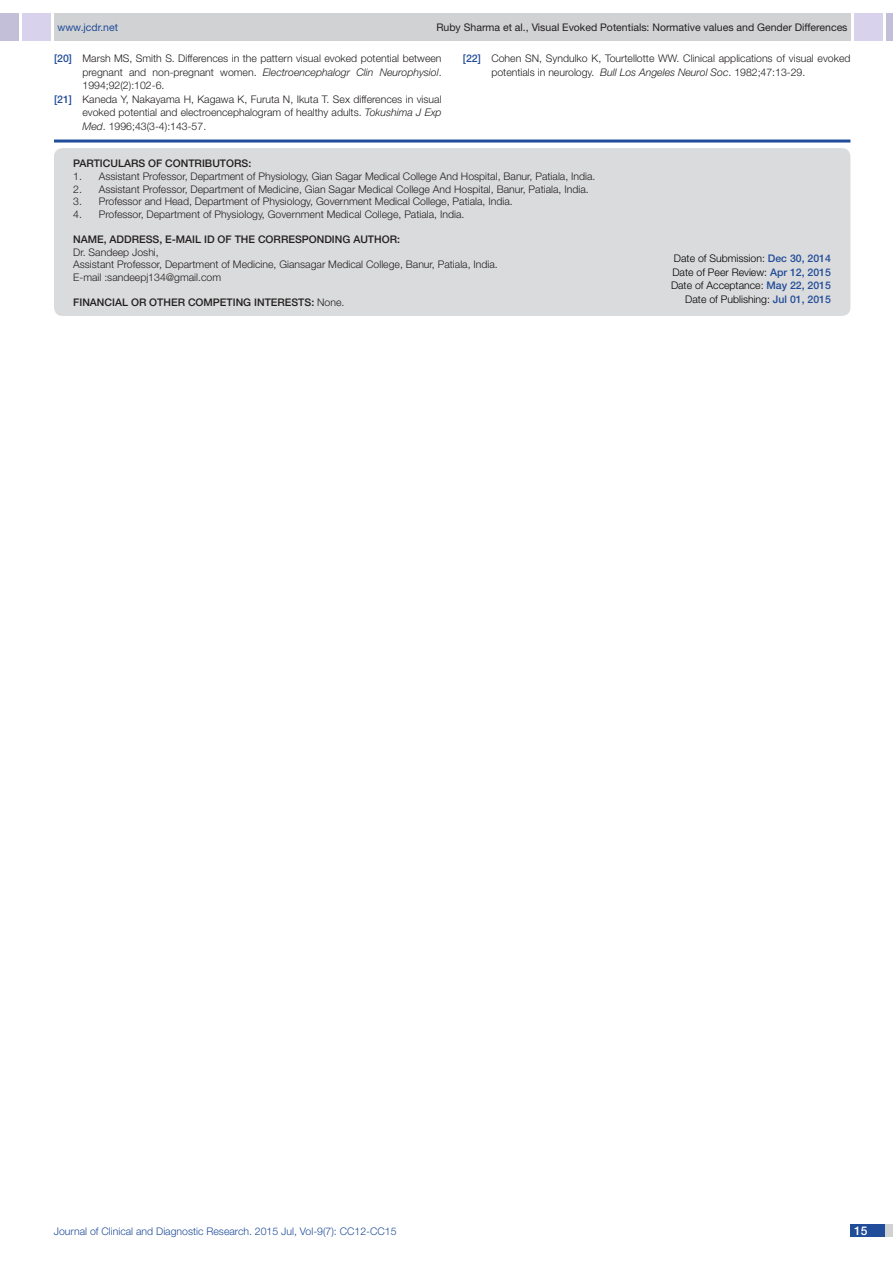
<style>
.page{position:relative;width:893px;height:1263px;background:#fff}
.page>*{position:absolute;margin:0;border:0;box-sizing:border-box;transform-origin:0 0}
.t1{font:500 12px "Helvetica Neue";color:#fff}
.con_particulars{font:300 10.5px/13.5px "Helvetica Neue";color:#231f20}
.con_particulars-2{font:500 10.5px "Helvetica Neue";color:#231f20}
.t2{font:300 10.5px "Helvetica Neue";color:#000}
.t3{font:10.5px "Helvetica Neue";color:#231f20}
.t4{font:300 10.5px "Helvetica Neue";color:#214c99}
.t5{font:italic 300 10.5px "Helvetica Neue";color:#231f20}
.t6{font:10.5px "Helvetica Neue";color:#214c99}
.s1{font-weight:500;color:#214c99}
.s2{font-style:normal}
.s3{font-style:italic}
.s4{font-weight:300}
</style>
<div class="page">
<div style="left:54px;top:13px;width:796px;height:28px;background:#d1d2d4"></div>
<div style="left:0;top:13px;width:19px;height:28px;background:#c3bfd8"></div>
<div style="left:22px;top:13px;width:29px;height:28px;background:#d9d2ec"></div>
<div style="left:886px;top:13px;width:7px;height:28px;background:#c3bfd8"></div>
<div style="left:854px;top:13px;width:29px;height:28px;background:#d9d2ec"></div>
<div style="left:850px;top:1224px;width:43px;height:13px;background:#d1d2d4"></div>
<div style="left:850px;top:1224px;width:35px;height:13px;background:#214c99"></div>
<hr style="left:54px;top:140px;width:796px;height:3px;background:#214c99">
<div style="left:54px;top:148px;width:796px;height:168px;background:#dadbdc;border-radius:9px"></div>
<p class="t6" style="left:57px;top:21px;width:62px">www.jcdr.net</p>
<p class="t3" style="left:436px;top:21px;width:413px">Ruby Sharma et al., Visual Evoked Potentials: Normative values and Gender Differences</p>
<p class="con_particulars" style="left:54px;top:52px;width:389px"><span class="s1">[20]</span> Marsh MS, Smith S. Differences in the pattern visual evoked potential between</p>
<p class="t5" style="left:82px;top:66px;width:361px"><span class="s2">pregnant and non-pregnant women.</span> Electroencephalogr Clin Neurophysiol<span class="s2">.</span></p>
<p class="con_particulars" style="left:82px;top:79px;width:83px">1994;92(2):102-6.</p>
<p class="con_particulars" style="left:54px;top:92px;width:389px"><span class="s1">[21]</span> Kaneda Y, Nakayama H, Kagawa K, Furuta N, Ikuta T. Sex differences in visual</p>
<p class="con_particulars" style="left:82px;top:106px;width:361px">evoked potential and electroencephalogram of healthy adults. <span class="s3">Tokushima J Exp</span></p>
<p class="con_particulars" style="left:82px;top:119px;width:125px"><span class="s3">Med</span>. 1996;43(3-4):143-57.</p>
<p class="con_particulars" style="left:491px;top:52px;width:361px;text-indent:-28px"><span class="s1">[22]</span> Cohen SN, Syndulko K, Tourtellotte WW. Clinical applications of visual evoked potentials in neurology. <span class="s3">Bull Los Angeles Neurol Soc</span>. 1982;47:13-29.</p>
<p class="con_particulars-2" style="left:73px;top:157px;width:179px">PARTICULARS OF CONTRIBUTORS:</p>
<p class="con_particulars" style="left:73px;top:169px;width:524px">1. Assistant Professor, Department of Physiology, Gian Sagar Medical College And Hospital, Banur, Patiala, India.</p>
<p class="con_particulars" style="left:73px;top:182px;width:517px">2. Assistant Professor, Department of Medicine, Gian Sagar Medical College And Hospital, Banur, Patiala, India.</p>
<p class="con_particulars" style="left:73px;top:194px;width:441px">3. Professor and Head, Department of Physiology, Government Medical College, Patiala, India.</p>
<p class="con_particulars" style="left:73px;top:207px;width:393px">4. Professor, Department of Physiology, Government Medical College, Patiala, India.</p>
<p class="con_particulars-2" style="left:73px;top:233px;width:328px">NAME, ADDRESS, E-MAIL ID OF THE CORRESPONDING AUTHOR:</p>
<p class="con_particulars" style="left:73px;top:245px;width:87px">Dr. Sandeep Joshi,</p>
<p class="con_particulars" style="left:73px;top:257px;width:426px">Assistant Professor, Department of Medicine, Giansagar Medical College, Banur, Patiala, India.</p>
<p class="con_particulars" style="left:73px;top:270px;width:149px">E-mail :sandeepj134@gmail.com</p>
<p class="con_particulars-2" style="left:73px;top:296px;width:14px">Financial</p>
<p class="con_particulars-2" style="left:131px;top:296px;width:215px">OR OTHER COMPETING INTERESTS: <span class="s4">None.</span></p>
<p class="t2" style="left:674px;top:252px;width:158px">Date of Submission: <span class="s1">Dec 30, 2014</span></p>
<p class="t2" style="left:672px;top:265px;width:160px">Date of Peer Review: <span class="s1">Apr 12, 2015</span></p>
<p class="t2" style="left:671px;top:279px;width:161px">Date of Acceptance: <span class="s1">May 22, 2015</span></p>
<p class="t2" style="left:685px;top:292px;width:147px">Date of Publishing: <span class="s1">Jul 01, 2015</span></p>
<p class="t4" style="left:54px;top:1225px;width:344px">Journal of Clinical and Diagnostic Research. 2015 Jul, Vol-9(7): CC12-CC15</p>
<p class="t1" style="left:854px;top:1223px;width:15px">15</p>
</div>
